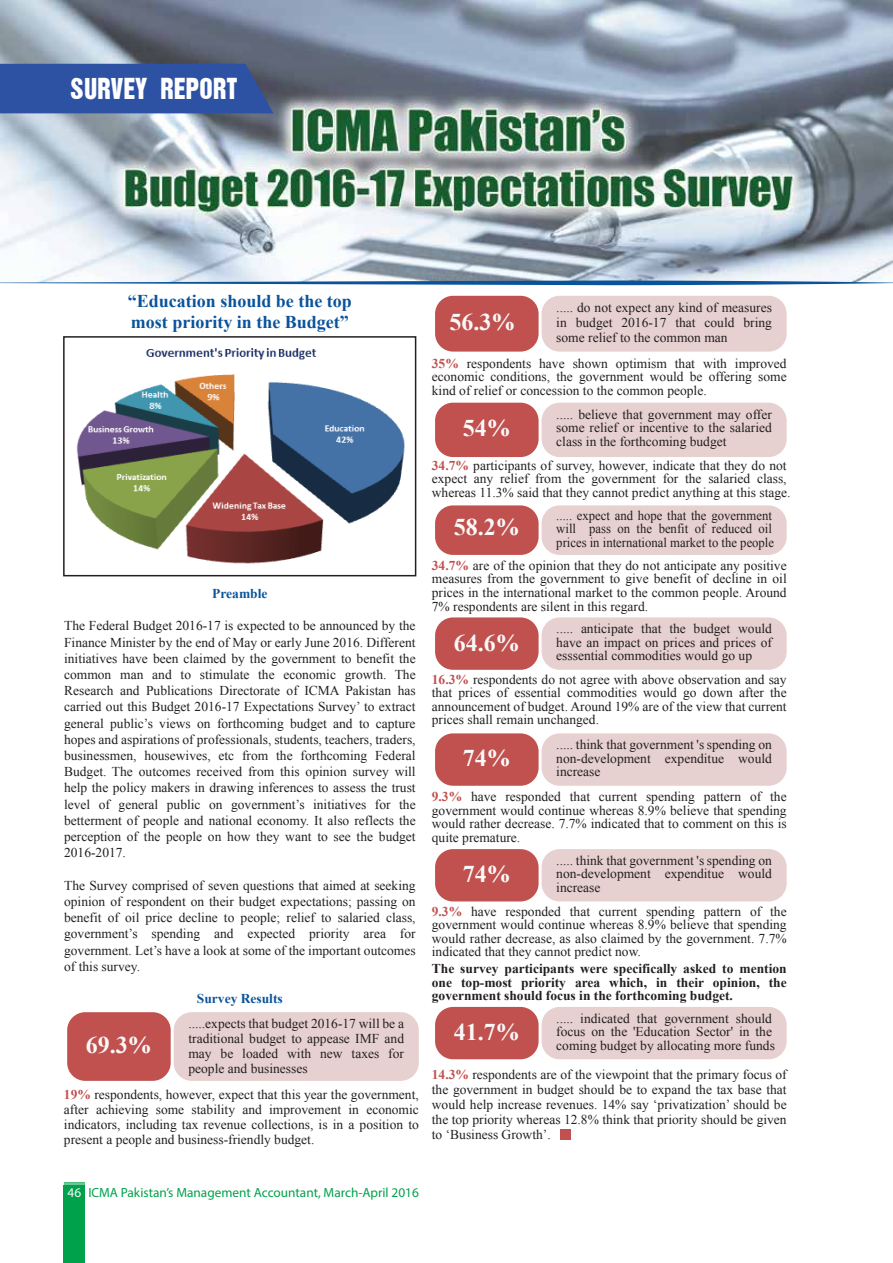
<style>
.page{position:relative;width:893px;height:1263px;background:#fff}
.page>*{position:absolute;margin:0;border:0;box-sizing:border-box;transform-origin:0 0}
.t1{font:600 28.8px "Helvetica Inserat";color:#fff;scale:.9 1}
.t2{font:700 24px "Times New Roman";color:#f8f8f9}
.t3{font:700 18px/21.6px "Times New Roman";color:#0a539b}
.t4{font:13.5px/13.5px "Times New Roman";color:#231f20;text-align:justify}
.t5{font:700 13.5px/13.5px "Times New Roman";color:#231f20;text-align:justify}
.t6{font:13.5px/13.5px "Times New Roman";color:#231f20;scale:.94 1}
.t7{font:700 13.5px "Times New Roman";color:#0a539b}
.t8{font:13.35px "Myriad Pro";color:#00a14b}
.s1{font-weight:700;color:#c1514e}
.s2{color:#f8f8f9}
</style>
<div class="page">
<div style="left:64px;top:1185px;width:21px;height:78px;background:#00a14b"></div>
<svg style="left:64px;top:1182px;width:21px;height:3px"></svg>
<img style="left:0;top:0;width:893px;height:280px">
<div style="left:0;top:64px;width:274px;height:49px;background:#2d52a4"></div>
<img style="left:76px;top:348px;width:329px;height:216px">
<div style="left:67px;top:1012px;width:104px;height:69px;background:#c1514e;border-radius:18px"></div>
<div style="left:174px;top:1012px;width:245px;height:69px;background:#e7d0d0;border-radius:18px"></div>
<div style="left:435px;top:296px;width:104px;height:56px;background:#c1514e;border-radius:18px"></div>
<div style="left:542px;top:296px;width:245px;height:56px;background:#e7d0d0;border-radius:18px"></div>
<div style="left:435px;top:403px;width:104px;height:54px;background:#c1514e;border-radius:18px"></div>
<div style="left:542px;top:403px;width:245px;height:54px;background:#e7d0d0;border-radius:18px"></div>
<div style="left:435px;top:505px;width:104px;height:50px;background:#c1514e;border-radius:18px"></div>
<div style="left:542px;top:505px;width:245px;height:50px;background:#e7d0d0;border-radius:18px"></div>
<div style="left:435px;top:617px;width:104px;height:53px;background:#c1514e;border-radius:18px"></div>
<div style="left:542px;top:617px;width:245px;height:53px;background:#e7d0d0;border-radius:18px"></div>
<div style="left:435px;top:733px;width:104px;height:53px;background:#c1514e;border-radius:18px"></div>
<div style="left:542px;top:733px;width:245px;height:53px;background:#e7d0d0;border-radius:18px"></div>
<div style="left:435px;top:849px;width:104px;height:52px;background:#c1514e;border-radius:18px"></div>
<div style="left:542px;top:849px;width:245px;height:52px;background:#e7d0d0;border-radius:18px"></div>
<div style="left:435px;top:1007px;width:104px;height:52px;background:#c1514e;border-radius:18px"></div>
<div style="left:542px;top:1007px;width:245px;height:52px;background:#e7d0d0;border-radius:18px"></div>
<div style="left:63px;top:336px;width:353px;height:240px;border:2px solid #231f20"></div>
<svg style="left:0;top:280px;width:893px;height:5px"></svg>
<div style="left:560px;top:1129px;width:11px;height:11px;background:#c1514e"></div>
<p class="t1" style="left:71px;top:73px;width:187px">SURVEY REPORT</p>
<p class="t3" style="left:128px;top:289px;width:226px">“Education should be the top most priority in the Budget”</p>
<p class="t7" style="left:212px;top:584px;width:57px">Preamble</p>
<p class="t4" style="left:64px;top:618px;width:353px;line-height:16.2px">The Federal Budget 2016-17 is expected to be announced by the Finance Minister by the end of May or early June 2016. Different initiatives have been claimed by the government to benefit the common man and to stimulate the economic growth. The Research and Publications Directorate of ICMA Pakistan has carried out this Budget 2016-17 Expectations Survey’ to extract general public’s views on forthcoming budget and to capture hopes and aspirations of professionals, students, teachers, traders, businessmen, housewives, etc from the forthcoming Federal Budget. The outcomes received from this opinion survey will help the policy makers in drawing inferences to assess the trust level of general public on government’s initiatives for the betterment of people and national economy. It also reflects the perception of the people on how they want to see the budget 2016-2017.</p>
<p class="t4" style="left:64px;top:877px;width:353px;line-height:16.2px">The Survey comprised of seven questions that aimed at seeking opinion of respondent on their budget expectations; passing on benefit of oil price decline to people; relief to salaried class, government’s spending and expected priority area for government. Let’s have a look at some of the important outcomes of this survey.</p>
<p class="t7" style="left:197px;top:989px;width:87px">Survey Results</p>
<p class="t2" style="left:86px;top:1028px;width:67px">69.3%</p>
<p class="t4" style="left:188px;top:1016px;width:217px;line-height:15px">.....expects that budget 2016-17 will be a traditional budget to appease IMF and may be loaded with new taxes for people and businesses</p>
<p class="t4" style="left:64px;top:1087px;width:356px;line-height:15px"><span class="s1">19%</span> respondents, however, expect that this year the government, after achieving some stability and improvement in economic indicators, including tax revenue collections, is in a position to present a people and business-friendly budget.</p>
<p class="t2" style="left:450px;top:306px;width:67px">56.3%</p>
<p class="t4" style="left:556px;top:299px;width:217px;line-height:15px">..... do not expect any kind of measures in budget 2016-17 that could bring some relief to the common man</p>
<p class="t4" style="left:432px;top:356px;width:356px"><span class="s1">35%</span> respondents have shown optimism that with improved economic conditions, the government would be offering some kind of relief or concession to the common people.</p>
<p class="t2" style="left:463px;top:412px;width:49px">54%</p>
<p class="t4" style="left:556px;top:407px;width:217px">..... believe that government may offer some relief or incentive to the salaried class in the forthcoming budget</p>
<p class="t4" style="left:432px;top:458px;width:360px;text-align:left"><span class="s1">34.7%</span> participants of survey, however, indicate that they do not expect any relief from the government for the salaried class, whereas 11.3% said that they cannot predict anything at this stage.</p>
<p class="t2" style="left:454px;top:510px;width:67px">58.2%</p>
<p class="t6" style="left:556px;top:508px;width:233px">..... expect and hope that the government will pass on the benfit of reduced oil prices in international market to the people</p>
<p class="t4" style="left:432px;top:558px;width:356px"><span class="s1">34.7%</span> are of the opinion that they do not anticipate any positive measures from the government to give benefit of decline in oil prices in the international market to the common people. Around 7% respondents are silent in this regard.</p>
<p class="t2" style="left:454px;top:626px;width:67px">64.6%</p>
<p class="t4" style="left:556px;top:622px;width:217px">..... anticipate that the budget would have an impact on prices and prices of esssential commodities would go up</p>
<p class="t4" style="left:432px;top:672px;width:356px"><span class="s1">16.3%</span> respondents do not agree with above observation and say that prices of essential commodities would go down after the announcement of budget. Around 19% are of the view that current prices shall remain unchanged.</p>
<p class="t2" style="left:463px;top:742px;width:49px">74%</p>
<p class="t4" style="left:556px;top:738px;width:217px">..... think that government 's spending on non-development expenditue would increase</p>
<p class="t4" style="left:432px;top:790px;width:356px"><span class="s1">9.3%</span> have responded that current spending pattern of the government would continue whereas 8.9% believe that spending would rather decrease. 7.7% indicated that to comment on this is quite premature.</p>
<p class="t2" style="left:463px;top:857px;width:49px">74%</p>
<p class="t4" style="left:556px;top:853px;width:217px">..... think that government 's spending on non-development expenditue would increase</p>
<p class="t4" style="left:432px;top:904px;width:356px"><span class="s1">9.3%</span> have responded that current spending pattern of the government would continue whereas 8.9% believe that spending would rather decrease, as also claimed by the government. 7.7% indicated that they cannot predict now.</p>
<p class="t5" style="left:432px;top:961px;width:356px">The survey participants were specifically asked to mention one top-most priority area which, in their opinion, the government should focus in the forthcoming budget.</p>
<p class="t2" style="left:454px;top:1015px;width:67px">41.7%</p>
<p class="t4" style="left:556px;top:1011px;width:220px;text-align:left">..... indicated that government should focus on the 'Education Sector' in the coming budget by allocating more funds</p>
<p class="t4" style="left:432px;top:1066px;width:356px;line-height:15px"><span class="s1">14.3%</span> respondents are of the viewpoint that the primary focus of the government in budget should be to expand the tax base that would help increase revenues. 14% say ‘privatization’ should be the top priority whereas 12.8% think that priority should be given to ‘Business Growth’.</p>
<p class="t8" style="left:68px;top:1185px;width:353px"><span class="s2">46</span> ICMA Pakistan’s Management Accountant, March-April 2016</p>
</div>
